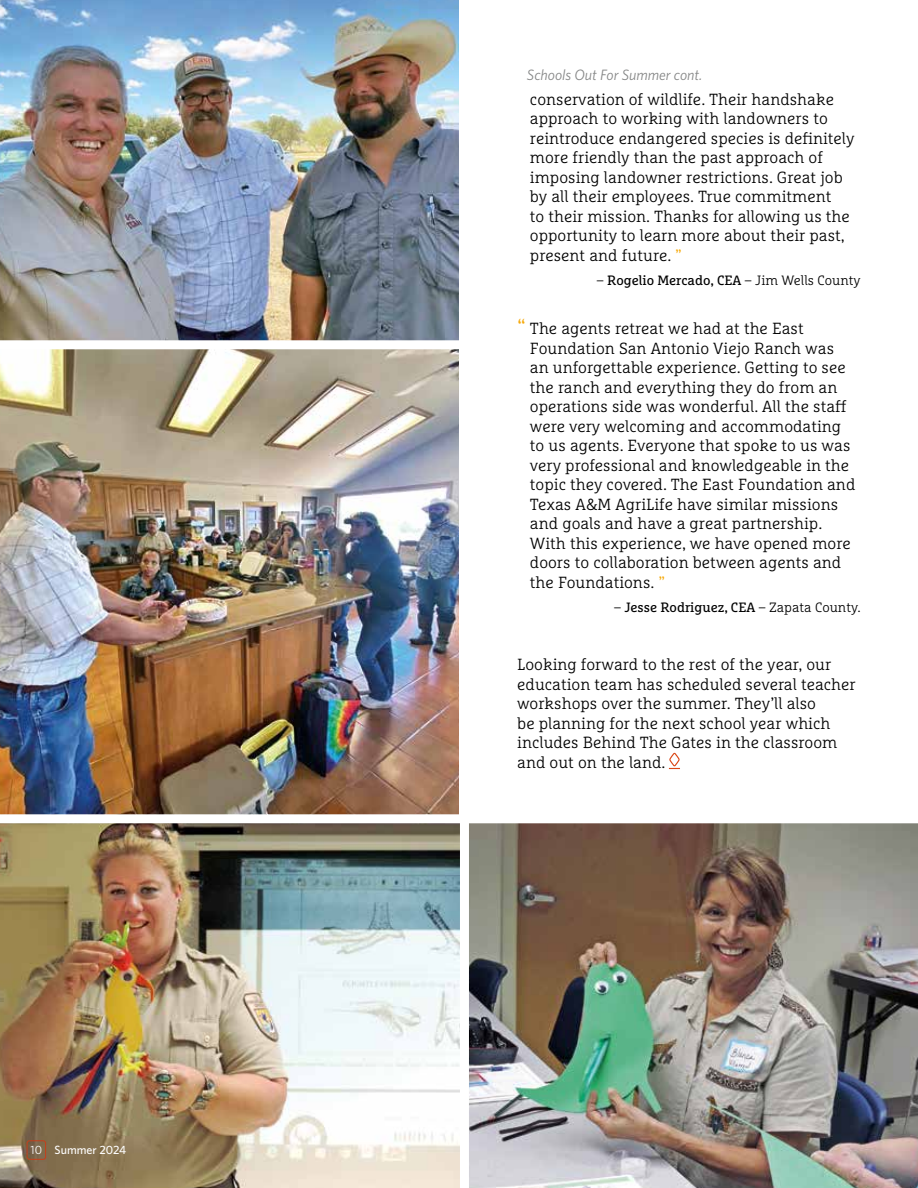
<style>
.page{position:relative;width:918px;height:1188px;background:#fff}
.page>*{position:absolute;margin:0;border:0;box-sizing:border-box;transform-origin:0 0}
.t1{font:300 16.2px/19.5px "Marselis Slab OT";color:#000}
.t2{font:italic 15px "Whitney";color:#868787}
.t3{font:13.5px "Marselis Slab OT";color:#000}
.t4{font:500 12px "Whitney";color:#fff}
.s1{font-weight:400}
.s2{color:#f6aa0d}
.s3{font-weight:300}
.s4{font-size:21px;color:#f6aa0d}
</style>
<div class="page">
<img style="left:0;top:823px;width:460px;height:365px">
<div style="left:27px;top:1141px;width:19px;height:19px;border:1px solid #c53f1b;border-radius:2px"></div>
<img style="left:0;top:349px;width:459px;height:465px">
<img style="left:0;top:0;width:459px;height:340px">
<svg style="left:669px;top:753px;width:11px;height:16px"></svg>
<img style="left:469px;top:823px;width:449px;height:365px">
<p class="t4" style="left:31px;top:1142px;width:97px"><span class="s1">10</span> Summer 2024</p>
<p class="t2" style="left:527px;top:64px;width:177px">Schools Out For Summer cont.</p>
<p class="t1" style="left:530px;top:89px;width:326px">conservation of wildlife. Their handshake approach to working with landowners to reintroduce endangered species is definitely more friendly than the past approach of imposing landowner restrictions. Great job by all their employees. True commitment<br>to their mission. Thanks for allowing us the opportunity to learn more about their past, present and future. <span class="s2">”</span></p>
<p class="t3" style="left:597px;top:272px;width:265px"><span class="s3">–</span> Rogelio Mercado, CEA <span class="s3">– Jim Wells County</span></p>
<p class="t1" style="left:530px;top:319px;width:327px;text-indent:-13px"><span class="s4">“</span> The agents retreat we had at the East Foundation San Antonio Viejo Ranch was an unforgettable experience. Getting to see the ranch and everything they do from an operations side was wonderful. All the staff were very welcoming and accommodating to us agents. Everyone that spoke to us was very professional and knowledgeable in the topic they covered. The East Foundation and Texas A&amp;M AgriLife have similar missions and goals and have a great partnership.<br>With this experience, we have opened more doors to collaboration between agents and the Foundations. <span class="s2">”</span></p>
<p class="t3" style="left:614px;top:599px;width:248px"><span class="s3">–</span> Jesse Rodriguez, CEA <span class="s3">– Zapata County.</span></p>
<p class="t1" style="left:517px;top:655px;width:340px">Looking forward to the rest of the year, our education team has scheduled several teacher workshops over the summer. They’ll also<br>be planning for the next school year which includes Behind The Gates in the classroom and out on the land.</p>
</div>
